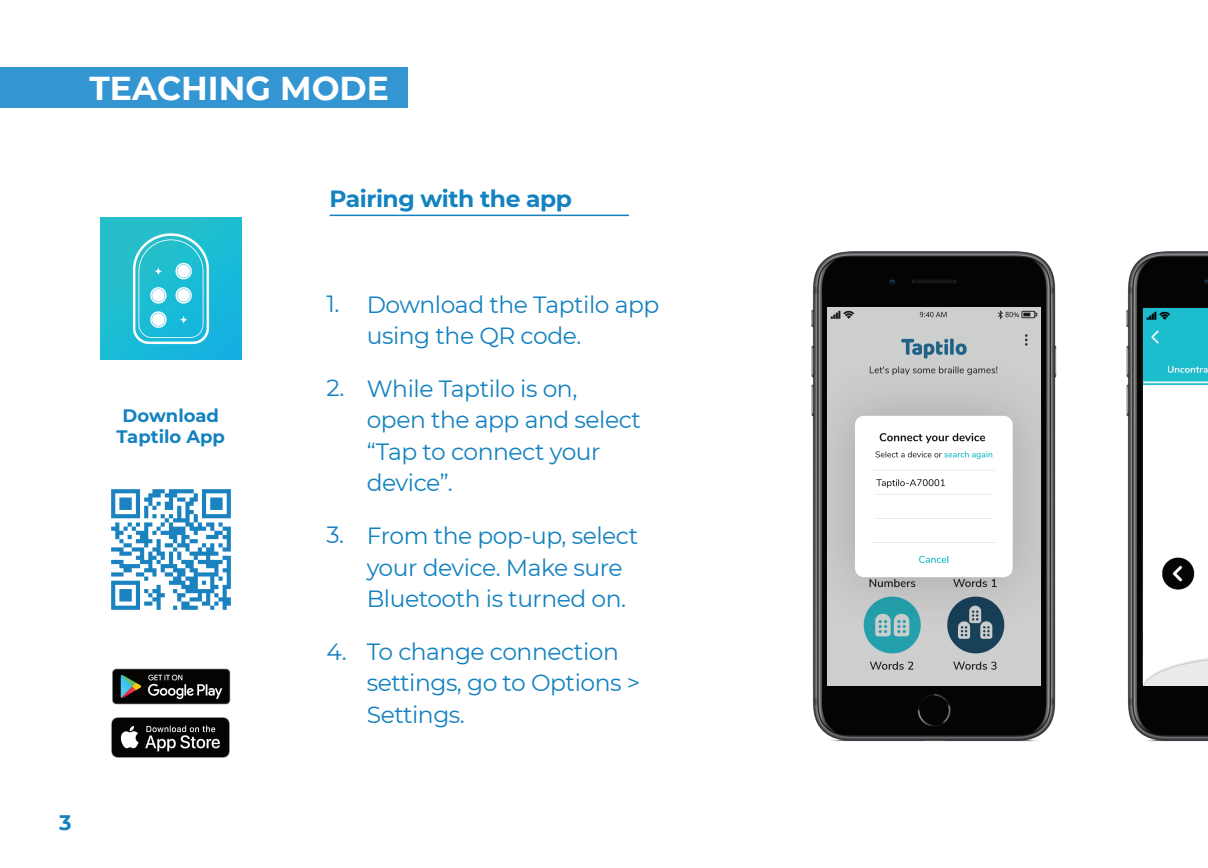
<style>
.page{position:relative;width:1208px;height:868px;background:#fff}
.page>*{position:absolute;margin:0;border:0;box-sizing:border-box;transform-origin:0 0}
.t1{font:700 33px "Montserrat";color:#fff}
.t2{font:23.4px/31.5px "Montserrat";letter-spacing:-.02em;color:#1482c0}
.t3{font:700 23.4px "Montserrat";letter-spacing:-.02em;color:#1482c0}
.t4{font:700 21px "Montserrat";color:#1482c0}
.t5{font:700 18px/21px "Montserrat";color:#1482c0;text-align:center}
</style>
<div class="page">
<div style="left:0;top:67px;width:407px;height:41px;background:#3396d2"></div>
<img style="left:100px;top:217px;width:142px;height:142px">
<img style="left:112px;top:668px;width:118px;height:37px">
<img style="left:112px;top:717px;width:118px;height:40px">
<img style="left:111px;top:489px;width:120px;height:121px">
<hr style="left:330px;top:214px;width:299px;height:2px;background:#1482c0">
<img style="left:1126px;top:251px;width:82px;height:491px">
<img style="left:1143px;top:308px;width:65px;height:378px">
<img style="left:811px;top:251px;width:246px;height:491px">
<img style="left:828px;top:307px;width:212px;height:378px">
<h1 class="t1" style="left:90px;top:65px;width:301px">TEACHING MODE</h1>
<p class="t5" style="left:117px;top:404px;width:110px">Download<br>Taptilo App</p>
<p class="t4" style="left:59px;top:807px;width:14px">3</p>
<p class="t3" style="left:330px;top:181px;width:244px">Pairing with the app</p>
<p class="t2" style="left:326px;top:287px;width:14px">1.</p>
<p class="t2" style="left:326px;top:371px;width:20px">2.</p>
<p class="t2" style="left:326px;top:517px;width:19px">3.</p>
<p class="t2" style="left:326px;top:634px;width:22px">4.</p>
<p class="t2" style="left:367px;top:288px;width:294px">Download the Taptilo app using the QR code.</p>
<p class="t2" style="left:367px;top:372px;width:276px">While Taptilo is on, open the app and select “Tap to connect your device”.</p>
<p class="t2" style="left:367px;top:519px;width:273px">From the pop-up, select your device. Make sure<br>Bluetooth is turned on.</p>
<p class="t2" style="left:367px;top:634px;width:275px">To change connection settings, go to Options &gt;<br>Settings.</p>
</div>
